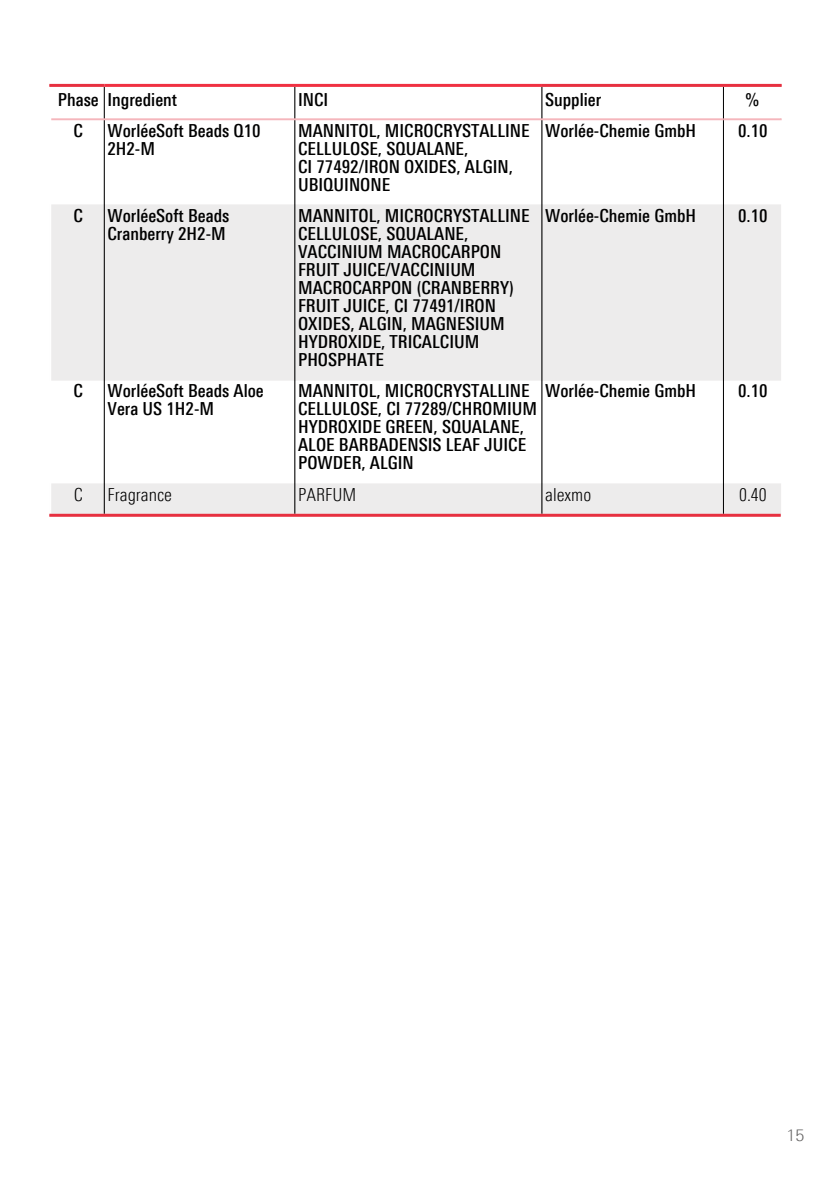
<style>
.page{position:relative;width:839px;height:1191px;background:#fff}
.page>*{position:absolute;margin:0;border:0;box-sizing:border-box;transform-origin:0 0}
.t1{font:500 18px/18px "Linotype Univers 520 Cn";color:#000}
.t2{font:300 18px "Linotype Univers 320 Cn";color:#000}
.t3{font:300 16px "Linotype Univers 330";color:#646363}
</style>
<div class="page">
<svg style="left:51px;top:204px;width:730px;height:312px;fill:#edecec"></svg>
<hr style="left:104px;top:87px;width:1px;height:427px;background:#000">
<hr style="left:294px;top:87px;width:1px;height:427px;background:#000">
<hr style="left:541px;top:87px;width:1px;height:427px;background:#000">
<hr style="left:723px;top:87px;width:1px;height:427px;background:#000">
<hr style="left:51px;top:118px;width:672px;height:2px;background:#f5b6bc">
<hr style="left:723px;top:118px;width:58px;height:2px;background:#f5b6bc">
<hr style="left:49px;top:84px;width:55px;height:3px;background:#e73040">
<hr style="left:542px;top:84px;width:239px;height:3px;background:#e73040">
<hr style="left:49px;top:514px;width:731px;height:3px;background:#e73040">
<hr style="left:104px;top:84px;width:438px;height:3px;background:#f03142">
<p class="t1" style="left:58px;top:93px;width:42px">Phase</p>
<p class="t1" style="left:107px;top:93px;width:71px">Ingredient</p>
<p class="t1" style="left:298px;top:93px;width:32px">INCI</p>
<p class="t1" style="left:545px;top:93px;width:58px">Supplier</p>
<p class="t1" style="left:745px;top:93px;width:15px">%</p>
<p class="t1" style="left:74px;top:124px;width:11px">C</p>
<p class="t1" style="left:107px;top:124px;width:155px">WorléeSoft Beads Q10<br>2H2-M</p>
<p class="t1" style="left:298px;top:124px;width:233px">MANNITOL, MICROCRYSTALLINE</p>
<p class="t1" style="left:545px;top:124px;width:152px">Worlée-Chemie GmbH</p>
<p class="t1" style="left:738px;top:124px;width:31px">0.10</p>
<p class="t1" style="left:298px;top:142px;width:172px">CELLULOSE, SQUALANE,</p>
<p class="t1" style="left:298px;top:160px;width:216px">CI 77492/IRON OXIDES, ALGIN,</p>
<p class="t1" style="left:298px;top:178px;width:94px">UBIQUINONE</p>
<p class="t1" style="left:74px;top:209px;width:11px">C</p>
<p class="t1" style="left:107px;top:209px;width:123px">WorléeSoft Beads<br>Cranberry 2H2-M</p>
<p class="t1" style="left:298px;top:209px;width:233px">MANNITOL, MICROCRYSTALLINE</p>
<p class="t1" style="left:298px;top:227px;width:217px">CELLULOSE, SQUALANE,<br>VACCINIUM MACROCARPON<br>FRUIT JUICE/VACCINIUM<br>MACROCARPON (CRANBERRY)<br>FRUIT JUICE, CI 77491/IRON<br>OXIDES, ALGIN, MAGNESIUM<br>HYDROXIDE, TRICALCIUM<br>PHOSPHATE</p>
<p class="t1" style="left:74px;top:384px;width:11px">C</p>
<p class="t1" style="left:107px;top:384px;width:158px">WorléeSoft Beads Aloe<br>Vera US 1H2-M</p>
<p class="t1" style="left:298px;top:384px;width:233px">MANNITOL, MICROCRYSTALLINE</p>
<p class="t1" style="left:298px;top:402px;width:240px">CELLULOSE, CI 77289/CHROMIUM</p>
<p class="t1" style="left:298px;top:420px;width:227px">HYDROXIDE GREEN, SQUALANE,</p>
<p class="t1" style="left:298px;top:438px;width:230px">ALOE BARBADENSIS LEAF JUICE</p>
<p class="t1" style="left:298px;top:456px;width:117px">POWDER, ALGIN</p>
<p class="t1" style="left:545px;top:209px;width:152px">Worlée-Chemie GmbH</p>
<p class="t1" style="left:738px;top:209px;width:31px">0.10</p>
<p class="t1" style="left:545px;top:384px;width:152px">Worlée-Chemie GmbH</p>
<p class="t1" style="left:738px;top:384px;width:31px">0.10</p>
<p class="t2" style="left:74px;top:488px;width:11px">C</p>
<p class="t2" style="left:107px;top:488px;width:66px">Fragrance</p>
<p class="t2" style="left:298px;top:488px;width:60px">PARFUM</p>
<p class="t2" style="left:545px;top:488px;width:48px">alexmo</p>
<p class="t2" style="left:739px;top:488px;width:29px">0.40</p>
<p class="t3" style="left:786px;top:1129px;width:19px">15</p>
</div>
